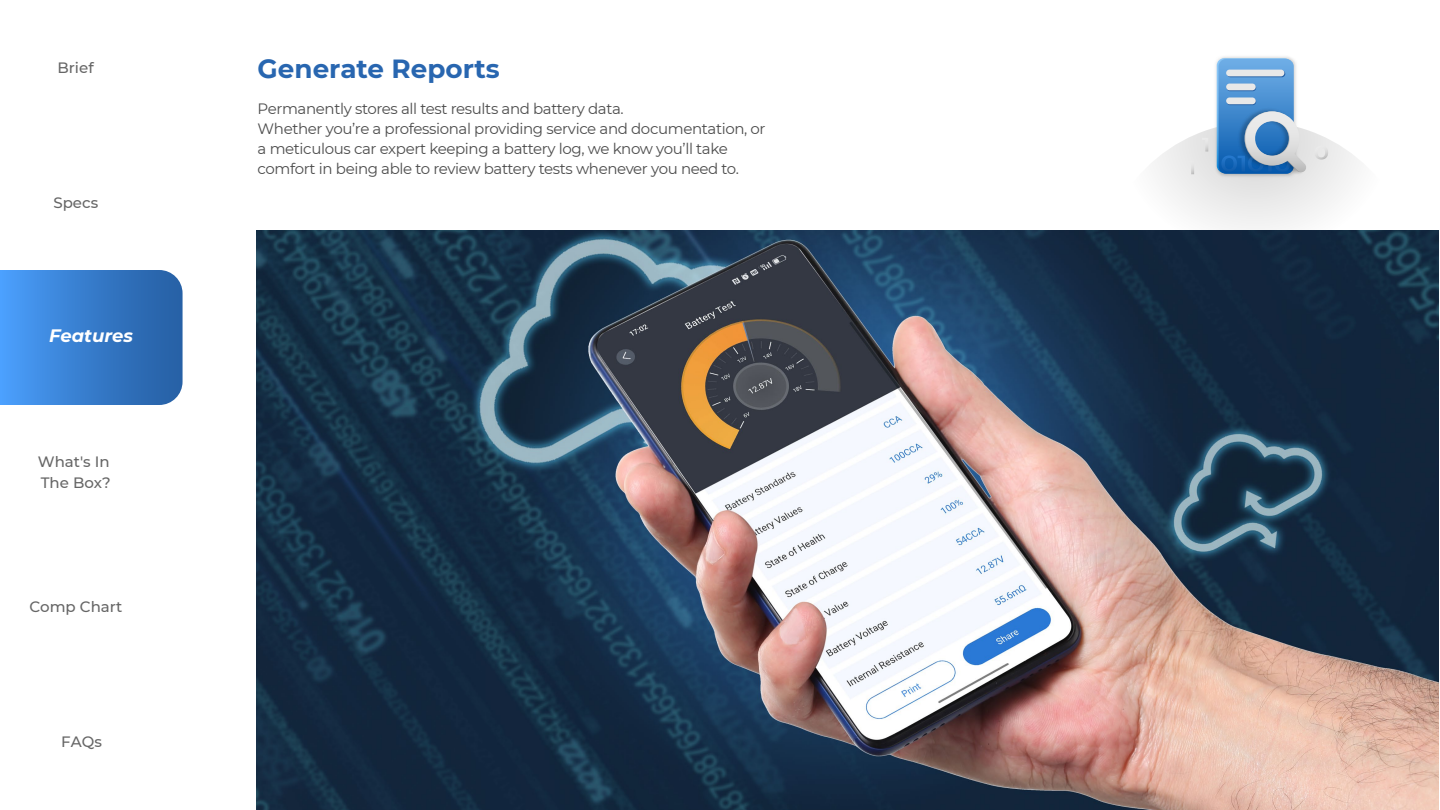
<style>
.page{position:relative;width:1440px;height:810px;background:#fff}
.page>*{position:absolute;margin:0;border:0;box-sizing:border-box;transform-origin:0 0}
.t1{font:700 26.25px "Montserrat";color:#2866b0}
.t2{font:italic 700 18px "Montserrat";color:#fff}
.t3{font:15px/20.2px "Montserrat";letter-spacing:-.025em;color:#4d4d4d}
.t4{font:500 15px/21.6px "Montserrat";color:#666}
</style>
<div class="page">
<svg style="left:1109px;top:128px;width:296px;height:103px"></svg>
<img style="left:1214px;top:56px;width:85px;height:123px">
<svg style="left:0;top:270px;width:183px;height:135px;background:#397ece"></svg>
<img style="left:257px;top:231px;width:1182px;height:579px">
<svg style="left:1188px;top:161px;width:6px;height:13px"></svg>
<svg style="left:1202px;top:138px;width:6px;height:14px"></svg>
<svg style="left:1315px;top:145px;width:13px;height:15px"></svg>
<img style="left:1237px;top:174px;width:70px;height:3px">
<svg style="left:1217px;top:58px;width:90px;height:116px;background:#71a2d1"></svg>
<div style="left:1227px;top:71px;width:58px;height:6px;background:#527fb5;border-radius:3px"></div>
<div style="left:1226px;top:70px;width:58px;height:6px;background:#e8e8e8;border-radius:3px"></div>
<div style="left:1227px;top:84px;width:29px;height:7px;background:#6189b9;border-radius:3px"></div>
<div style="left:1226px;top:84px;width:30px;height:6px;background:#e8e8e8;border-radius:3px"></div>
<div style="left:1227px;top:98px;width:29px;height:7px;background:#7799c1;border-radius:3px"></div>
<div style="left:1226px;top:97px;width:30px;height:7px;background:#e8e8e8;border-radius:3px"></div>
<p class="t4" style="left:57px;top:56px;width:38px">Brief</p>
<p class="t4" style="left:53px;top:191px;width:46px">Specs</p>
<p class="t2" style="left:49px;top:323px;width:86px">Features</p>
<p class="t4" style="left:38px;top:450px;width:74px">What's In<br>The Box?</p>
<p class="t4" style="left:29px;top:596px;width:94px">Comp Chart</p>
<p class="t4" style="left:61px;top:730px;width:42px">FAQs</p>
<h1 class="t1" style="left:258px;top:49px;width:244px">Generate Reports</h1>
<p class="t3" style="left:258px;top:98px;width:509px">Permanently stores all test results and battery data.<br>Whether you’re a professional providing service and documentation, or a meticulous car expert keeping a battery log, we know you’ll take comfort in being able to review battery tests whenever you need to.</p>
</div>
